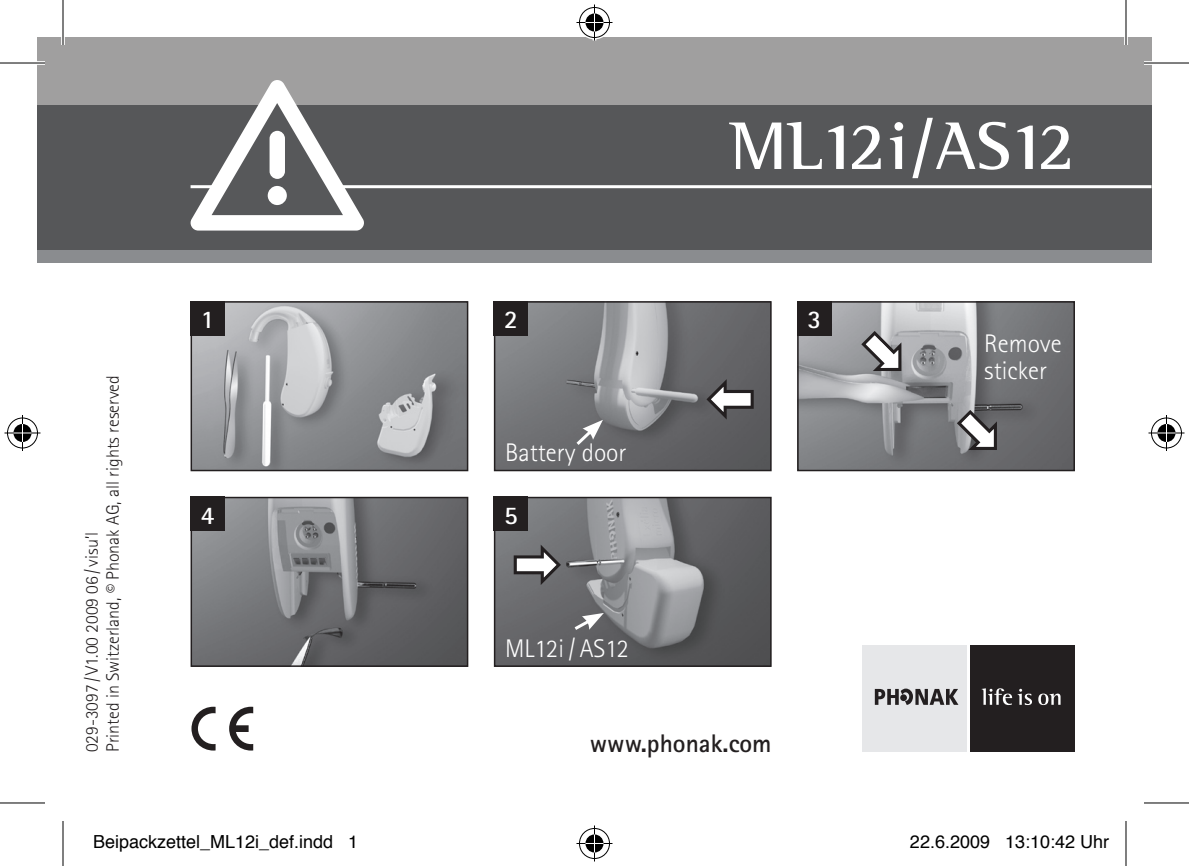
<style>
.page{position:relative;width:1189px;height:866px;background:#fff}
.page>*{position:absolute;margin:0;border:0;box-sizing:border-box;transform-origin:0 0}
.t1{font:700 69px "Rotis Semi Serif";letter-spacing:-.04em;color:#fff}
.t2{font:300 25.5px/27px "Rotis Sans Serif";color:#fff}
.t3{font:700 25.5px "Rotis Sans Serif";color:#231f20}
.t4{font:700 25.5px "Rotis Sans Serif";color:#fff}
.t5{font:300 18px "Rotis Sans Serif";color:#231f20}
.t6{font:18px "Helvetica";color:#000}
</style>
<div class="page">
<div style="left:37px;top:106px;width:1115px;height:157px;background:#8a8c8f"></div>
<svg style="left:37px;top:37px;width:1115px;height:213px;background:#6f6f71"></svg>
<div style="left:970px;top:646px;width:105px;height:106px;background:#231f20"></div>
<svg style="left:982px;top:688px;width:30px;height:17px"></svg>
<svg style="left:1018px;top:689px;width:14px;height:16px"></svg>
<svg style="left:1038px;top:693px;width:23px;height:12px"></svg>
<div style="left:862px;top:646px;width:105px;height:106px;background:#e6e7e9"></div>
<svg style="left:875px;top:688px;width:83px;height:17px"></svg>
<svg style="left:191px;top:707px;width:25px;height:43px"></svg>
<svg style="left:229px;top:707px;width:24px;height:43px"></svg>
<hr style="left:191px;top:185px;width:961px;height:3px;background:#fff">
<svg style="left:190px;top:80px;width:174px;height:151px;background:#919293"></svg>
<div style="left:270px;top:131px;width:15px;height:48px;background:#fff;border-radius:8px"></div>
<div style="left:268px;top:186px;width:19px;height:19px;background:#fff;border-radius:50%"></div>
<img style="left:194px;top:304px;width:271px;height:164px">
<div style="left:191px;top:301px;width:277px;height:170px;border:2px solid #231f20"></div>
<img style="left:497px;top:304px;width:272px;height:164px">
<div style="left:494px;top:301px;width:278px;height:170px;border:2px solid #231f20"></div>
<img style="left:194px;top:500px;width:271px;height:164px">
<div style="left:191px;top:497px;width:277px;height:170px;border:2px solid #231f20"></div>
<div style="left:191px;top:301px;width:34px;height:34px;background:#231f20"></div>
<div style="left:494px;top:301px;width:34px;height:34px;background:#231f20"></div>
<div style="left:191px;top:497px;width:34px;height:34px;background:#231f20"></div>
<img style="left:800px;top:304px;width:272px;height:164px">
<div style="left:797px;top:301px;width:278px;height:170px;border:2px solid #231f20"></div>
<div style="left:797px;top:301px;width:34px;height:34px;background:#231f20"></div>
<svg style="left:706px;top:379px;width:48px;height:41px"></svg>
<svg style="left:573px;top:420px;width:30px;height:28px"></svg>
<img style="left:497px;top:500px;width:272px;height:164px">
<div style="left:494px;top:497px;width:278px;height:170px;border:2px solid #231f20"></div>
<div style="left:494px;top:497px;width:34px;height:34px;background:#231f20"></div>
<svg style="left:571px;top:613px;width:33px;height:20px"></svg>
<svg style="left:514px;top:545px;width:47px;height:40px"></svg>
<svg style="left:861px;top:331px;width:40px;height:40px"></svg>
<svg style="left:957px;top:410px;width:40px;height:40px"></svg>
<hr style="left:0;top:61px;width:45px;height:4px;background:#fff">
<hr style="left:1144px;top:61px;width:45px;height:4px;background:#fff">
<svg style="left:0;top:803px;width:45px;height:1px"></svg>
<svg style="left:1144px;top:803px;width:45px;height:1px"></svg>
<hr style="left:61px;top:0;width:4px;height:45px;background:#fff">
<hr style="left:1124px;top:0;width:4px;height:45px;background:#fff">
<hr style="left:0;top:62px;width:45px;height:2px;background:#000">
<hr style="left:1144px;top:62px;width:45px;height:2px;background:#000">
<hr style="left:0;top:802px;width:45px;height:1px;background:#000">
<hr style="left:1144px;top:802px;width:45px;height:1px;background:#000">
<hr style="left:62px;top:0;width:2px;height:45px;background:#000">
<hr style="left:62px;top:821px;width:2px;height:45px;background:#000">
<hr style="left:1125px;top:0;width:2px;height:45px;background:#000">
<hr style="left:1125px;top:821px;width:2px;height:45px;background:#000">
<div style="left:578px;top:6px;width:33px;height:33px;border:4px solid #fff;border-radius:50%"></div>
<hr style="left:576px;top:21px;width:36px;height:3px;background:#fff">
<hr style="left:593px;top:4px;width:3px;height:36px;background:#fff">
<div style="left:584px;top:12px;width:21px;height:21px;border:4px solid #fff;border-radius:50%"></div>
<div style="left:579px;top:7px;width:31px;height:31px;border:1px solid #000;border-radius:50%"></div>
<hr style="left:576px;top:22px;width:36px;height:1px;background:#000">
<hr style="left:594px;top:4px;width:1px;height:36px;background:#000">
<svg style="left:585px;top:13px;width:18px;height:18px"></svg>
<div style="left:578px;top:826px;width:33px;height:34px;border:4px solid #fff;border-radius:50%"></div>
<hr style="left:576px;top:841px;width:36px;height:4px;background:#fff">
<hr style="left:593px;top:825px;width:3px;height:36px;background:#fff">
<div style="left:584px;top:832px;width:21px;height:22px;border:4px solid #fff;border-radius:50%"></div>
<div style="left:579px;top:828px;width:31px;height:31px;border:1px solid #000;border-radius:50%"></div>
<hr style="left:576px;top:843px;width:36px;height:1px;background:#000">
<hr style="left:594px;top:825px;width:1px;height:36px;background:#000">
<svg style="left:585px;top:834px;width:18px;height:18px"></svg>
<div style="left:6px;top:416px;width:33px;height:34px;border:4px solid #fff;border-radius:50%"></div>
<svg style="left:4px;top:431px;width:36px;height:4px"></svg>
<hr style="left:21px;top:415px;width:3px;height:36px;background:#fff">
<div style="left:12px;top:422px;width:21px;height:22px;border:4px solid #fff;border-radius:50%"></div>
<div style="left:7px;top:418px;width:31px;height:30px;border:1px solid #000;border-radius:50%"></div>
<hr style="left:4px;top:432px;width:36px;height:1px;background:#000">
<hr style="left:22px;top:415px;width:1px;height:36px;background:#000">
<svg style="left:14px;top:424px;width:18px;height:18px"></svg>
<div style="left:1150px;top:416px;width:33px;height:34px;border:4px solid #fff;border-radius:50%"></div>
<svg style="left:1148px;top:431px;width:36px;height:4px"></svg>
<hr style="left:1165px;top:415px;width:3px;height:36px;background:#fff">
<div style="left:1156px;top:422px;width:21px;height:22px;border:4px solid #fff;border-radius:50%"></div>
<div style="left:1151px;top:418px;width:31px;height:30px;border:1px solid #000;border-radius:50%"></div>
<hr style="left:1148px;top:432px;width:36px;height:1px;background:#000">
<hr style="left:1166px;top:415px;width:1px;height:36px;background:#000">
<svg style="left:1157px;top:424px;width:18px;height:18px"></svg>
<p class="t5" style="left:103px;top:752px;width:378px;rotate:-90deg">Printed in Switzerland, © Phonak AG, all rights reserved</p>
<p class="t5" style="left:82px;top:752px;width:221px;rotate:-90deg">029-3097/V1.00 2009 06 / visu’l</p>
<h2 class="t4" style="left:201px;top:303px;width:15px">1</h2>
<h2 class="t4" style="left:504px;top:303px;width:15px">2</h2>
<h2 class="t4" style="left:201px;top:499px;width:15px">4</h2>
<h2 class="t2" style="left:505px;top:439px;width:123px">Battery door</h2>
<h2 class="t4" style="left:504px;top:499px;width:15px">5</h2>
<h2 class="t2" style="left:505px;top:634px;width:125px">ML12i / AS12</h2>
<h1 class="t1" style="left:730px;top:104px;width:347px">ML12i/AS12</h1>
<h2 class="t4" style="left:807px;top:303px;width:15px">3</h2>
<h2 class="t2" style="left:984px;top:330px;width:79px">Remove sticker</h2>
<h2 class="t3" style="left:590px;top:727px;width:183px">www.phonak.com</h2>
<p class="t6" style="left:93px;top:829px;width:267px">Beipackzettel_ML12i_def.indd 1</p>
<p class="t6" style="left:910px;top:829px;width:201px">22.6.2009 13:10:42 Uhr</p>
</div>
